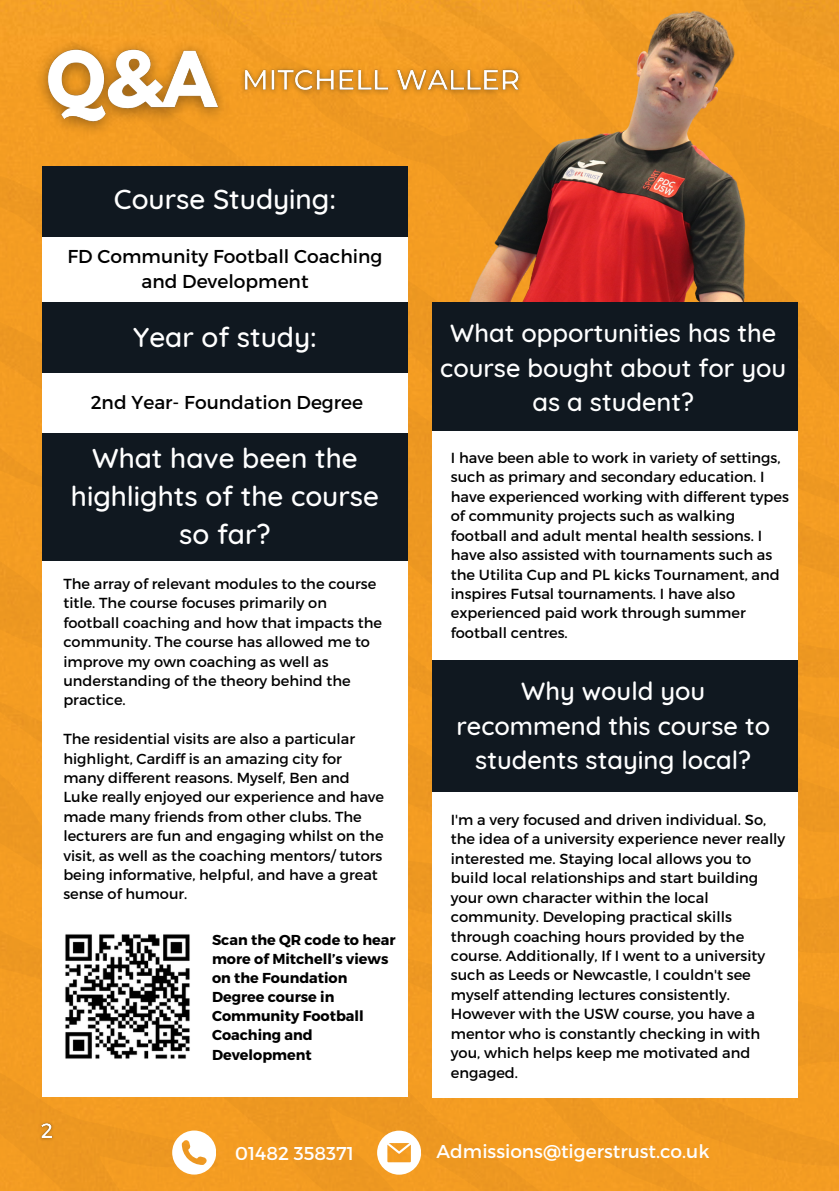
<style>
.page{position:relative;width:839px;height:1191px;background:#fff}
.page>*{position:absolute;margin:0;border:0;box-sizing:border-box;transform-origin:0 0}
.t1{font:500 27.8px/37.8px "Quicksand";color:#fff;text-align:center}
.t2{font:500 25.4px/34.4px "Quicksand";color:#fff;text-align:center}
.t3{font:18.6px/24.8px "Montserrat";color:#000;text-align:center}
.t4{font:18.6px "Montserrat";color:#fff}
.t5{font:14.6px/19.4px "Montserrat";color:#000}
.t6{font:700 14.4px/19.2px "Montserrat";color:#000}
</style>
<div class="page">
<div style="left:145px;top:0;width:693px;height:412px;background:#f49e24"></div>
<div style="left:379px;top:938px;width:262px;height:253px;background:#f39c22"></div>
<div style="left:797px;top:412px;width:41px;height:602px;background:#f29b22"></div>
<div style="left:0;top:27px;width:447px;height:911px;background:#f39c22"></div>
<div style="left:0;top:1097px;width:379px;height:94px;background:#ef9922"></div>
<div style="left:776px;top:0;width:62px;height:269px;background:#ef9a22"></div>
<div style="left:0;top:570px;width:266px;height:579px;background:#f29b22"></div>
<div style="left:0;top:240px;width:42px;height:330px;background:#f39c22"></div>
<div style="left:641px;top:1014px;width:197px;height:177px;background:#f29b22"></div>
<svg style="left:233px;top:1131px;width:286px;height:60px;background:#f1a030"></svg>
<svg style="left:172px;top:1131px;width:44px;height:43px"></svg>
<img style="left:26px;top:31px;width:214px;height:115px">
<img style="left:235px;top:60px;width:212px;height:42px">
<img style="left:447px;top:0;width:329px;height:302px">
<img style="left:35px;top:1117px;width:24px;height:29px">
<div style="left:42px;top:184px;width:366px;height:913px;background:#fff"></div>
<div style="left:431px;top:302px;width:366px;height:795px;background:#fff"></div>
<div style="left:42px;top:166px;width:366px;height:70px;background:#101820"></div>
<div style="left:42px;top:302px;width:366px;height:71px;background:#101820"></div>
<div style="left:42px;top:433px;width:366px;height:128px;background:#101820"></div>
<img style="left:65px;top:934px;width:125px;height:125px">
<div style="left:431px;top:302px;width:366px;height:129px;background:#101820"></div>
<div style="left:431px;top:661px;width:366px;height:131px;background:#101820"></div>
<p class="t1" style="left:114px;top:180px;width:223px">Course Studying:</p>
<p class="t3" style="left:68px;top:243px;width:316px">FD Community Football Coaching and Development</p>
<p class="t1" style="left:133px;top:317px;width:185px">Year of study:</p>
<p class="t3" style="left:91px;top:389px;width:274px">2nd Year- Foundation Degree</p>
<p class="t1" style="left:71px;top:439px;width:310px">What have been the highlights of the course so far?</p>
<p class="t5" style="left:63px;top:573px;width:320px">The array of relevant modules to the course title. The course focuses primarily on football coaching and how that impacts the community. The course has allowed me to improve my own coaching as well as understanding of the theory behind the practice.</p>
<p class="t5" style="left:63px;top:729px;width:322px">The residential visits are also a particular highlight, Cardiff is an amazing city for many different reasons. Myself, Ben and Luke really enjoyed our experience and have made many friends from other clubs. The lecturers are fun and engaging whilst on the visit, as well as the coaching mentors/ tutors being informative, helpful, and have a great sense of humour.</p>
<p class="t6" style="left:212px;top:929px;width:185px">Scan the QR code to hear more of Mitchell’s views on the Foundation<br>Degree course in<br>Community Football<br>Coaching and<br>Development</p>
<p class="t2" style="left:440px;top:316px;width:347px">What opportunities has the course bought about for you as a student?</p>
<p class="t5" style="left:451px;top:447px;width:339px">I have been able to work in variety of settings, such as primary and secondary education. I have experienced working with different types of community projects such as walking football and adult mental health sessions. I have also assisted with tournaments such as the Utilita Cup and PL kicks Tournament, and inspires Futsal tournaments. I have also experienced paid work through summer football centres.</p>
<p class="t2" style="left:456px;top:673px;width:315px">Why would you recommend this course to students staying local?</p>
<p class="t5" style="left:451px;top:809px;width:336px">I'm a very focused and driven individual. So, the idea of a university experience never really interested me. Staying local allows you to build local relationships and start building your own character within the local community. Developing practical skills through coaching hours provided by the course. Additionally, If I went to a university such as Leeds or Newcastle, I couldn't see myself attending lectures consistently.<br>However with the USW course, you have a mentor who is constantly checking in with you, which helps keep me motivated and engaged.</p>
<p class="t4" style="left:235px;top:1141px;width:120px">01482 358371</p>
<p class="t4" style="left:436px;top:1139px;width:274px">Admissions@tigerstrust.co.uk</p>
</div>
